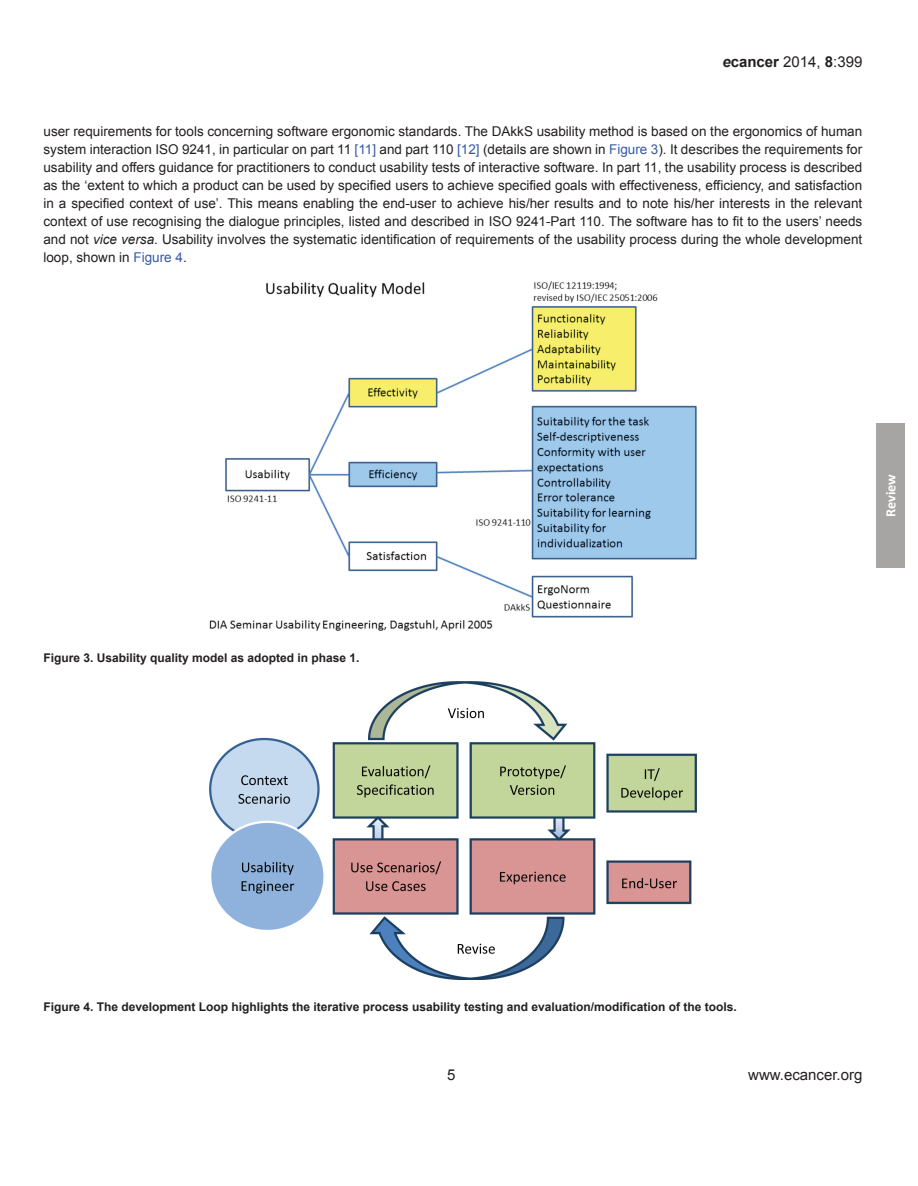
<style>
.page{position:relative;width:918px;height:1186px;background:#fff}
.page>*{position:absolute;margin:0;border:0;box-sizing:border-box;transform-origin:0 0}
.t1{font:15px "Arial";color:#231f20}
.t2{font:700 14.25px "Calibri";letter-spacing:-.005em;color:#fff}
.t3{font:13.5px/18px "Arial";color:#231f20;text-align:justify}
.t4{font:700 12px "Arial";color:#231f20}
.s1{font-weight:700;font-style:italic}
.s2{font-weight:700}
.s3{color:#3759a7}
.s4{font-style:italic}
</style>
<div class="page">
<div style="left:876px;top:423px;width:29px;height:144px;background:#a7a5a4"></div>
<img style="left:209px;top:282px;width:488px;height:349px">
<img style="left:210px;top:682px;width:486px;height:297px">
<p class="t1" style="left:722px;top:52px;width:142px"><span class="s1">e</span><span class="s2">cancer</span> 2014, <span class="s2">8</span>:399</p>
<p class="t3" style="left:43px;top:123px;width:820px">user requirements for tools concerning software ergonomic standards. The DAkkS usability method is based on the ergonomics of human system interaction ISO 9241, in particular on part 11 <span class="s3">[11]</span> and part 110 <span class="s3">[12]</span> (details are shown in <span class="s3">Figure 3</span>). It describes the requirements for usability and offers guidance for practitioners to conduct usability tests of interactive software. In part 11, the usability process is described as the ‘extent to which a product can be used by specified users to achieve specified goals with effectiveness, efficiency, and satisfaction in a specified context of use’. This means enabling the end-user to achieve his/her results and to note his/her interests in the relevant context of use recognising the dialogue principles, listed and described in ISO 9241-Part 110. The software has to fit to the users’ needs and not <span class="s4">vice versa</span>. Usability involves the systematic identification of requirements of the usability process during the whole development loop, shown in <span class="s3">Figure 4</span>.</p>
<p class="t4" style="left:44px;top:650px;width:318px">Figure 3. Usability quality model as adopted in phase 1.</p>
<p class="t2" style="left:882px;top:517px;width:44px;rotate:-90deg">Review</p>
<p class="t4" style="left:44px;top:998px;width:695px">Figure 4. The development Loop highlights the iterative process usability testing and evaluation/modification of the tools.</p>
<p class="t1" style="left:447px;top:1065px;width:10px">5</p>
<p class="t1" style="left:748px;top:1065px;width:116px">www.ecancer.org</p>
</div>
